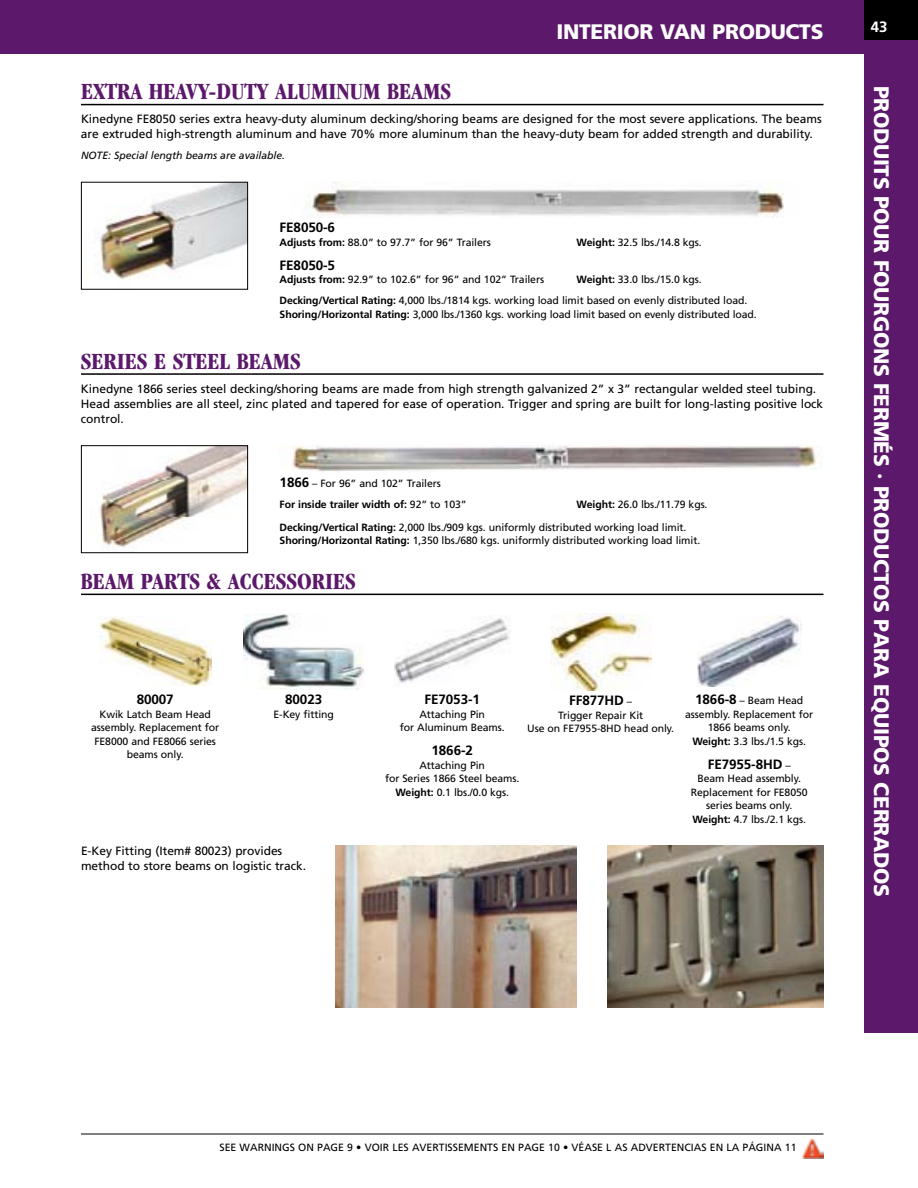
<style>
.page{position:relative;width:918px;height:1188px;background:#fff}
.page>*{position:absolute;margin:0;border:0;box-sizing:border-box;transform-origin:0 0}
.t1{font:700 condensed 24px "Garamond";color:#5c186a}
.t2{font:900 21px "Frutiger";letter-spacing:-.015em;color:#fff}
.t3{font:700 15px "Frutiger";color:#fff}
.t4{font:700 13.5px "Frutiger";letter-spacing:-.01em;color:#000}
.t5{font:12px/15px "Frutiger";letter-spacing:-.005em;color:#000}
.t6{font:10.5px/13.5px "Frutiger";letter-spacing:-.01em;color:#000;text-align:center}
.t7{font:italic 10.5px "Frutiger";letter-spacing:-.005em;color:#000}
.s1{font-weight:700}
.s2{font-weight:700;font-size:13.5px}
.s3{font-weight:400;font-size:10.5px}
</style>
<div class="page">
<div style="left:864px;top:0;width:54px;height:1032px;background:#5c186a"></div>
<div style="left:0;top:0;width:918px;height:54px;background:#5c186a"></div>
<div style="left:864px;top:0;width:54px;height:40px;background:#000"></div>
<hr style="left:81px;top:1134px;width:743px;height:1px;background:#000">
<img style="left:802px;top:1138px;width:21px;height:20px">
<hr style="left:81px;top:104px;width:743px;height:1px;background:#000">
<hr style="left:81px;top:373px;width:743px;height:2px;background:#000">
<hr style="left:81px;top:594px;width:743px;height:1px;background:#000">
<img style="left:99px;top:184px;width:147px;height:96px">
<div style="left:81px;top:182px;width:167px;height:108px;border:1px solid #000"></div>
<img style="left:306px;top:182px;width:478px;height:35px">
<img style="left:99px;top:447px;width:147px;height:102px">
<div style="left:81px;top:445px;width:167px;height:108px;border:1px solid #000"></div>
<img style="left:292px;top:445px;width:526px;height:27px">
<img style="left:99px;top:617px;width:112px;height:69px">
<img style="left:244px;top:613px;width:120px;height:76px">
<img style="left:394px;top:618px;width:116px;height:65px">
<img style="left:550px;top:613px;width:101px;height:77px">
<img style="left:697px;top:615px;width:104px;height:72px">
<img style="left:608px;top:845px;width:216px;height:162px">
<img style="left:335px;top:845px;width:242px;height:162px">
<h2 class="t2" style="left:557px;top:19px;width:268px">INTERIOR VAN PRODUCTS</h2>
<h3 class="t3" style="left:871px;top:18px;width:18px">43</h3>
<h1 class="t1" style="left:81px;top:78px;width:372px">EXTRA HEAVY-DUTY ALUMINUM BEAMS</h1>
<p class="t5" style="left:81px;top:112px;width:742px">Kinedyne FE8050 series extra heavy-duty aluminum decking/shoring beams are designed for the most severe applications. The beams are extruded high-strength aluminum and have 70% more aluminum than the heavy-duty beam for added strength and durability.</p>
<p class="t7" style="left:81px;top:150px;width:206px">NOTE: Special length beams are available.</p>
<p class="t4" style="left:280px;top:220px;width:57px">FE8050-6</p>
<p class="t6" style="left:280px;top:235px;width:213px"><span class="s1">Adjusts from:</span> 88.0” to 97.7” for 96” Trailers</p>
<p class="t6" style="left:577px;top:235px;width:127px"><span class="s1">Weight:</span> 32.5 lbs./14.8 kgs.</p>
<p class="t4" style="left:280px;top:257px;width:57px">FE8050-5</p>
<p class="t6" style="left:280px;top:273px;width:266px"><span class="s1">Adjusts from:</span> 92.9” to 102.6” for 96” and 102” Trailers</p>
<p class="t6" style="left:280px;top:269px;width:469px;line-height:21px;text-align:left;text-indent:297px"><span class="s1">Weight:</span> 33.0 lbs./15.0 kgs.<br><span class="s1">Decking/Vertical Rating:</span> 4,000 lbs./1814 kgs. working load limit based on evenly distributed load.</p>
<p class="t6" style="left:280px;top:307px;width:478px"><span class="s1">Shoring/Horizontal Rating:</span> 3,000 lbs./1360 kgs. working load limit based on evenly distributed load.</p>
<h1 class="t1" style="left:81px;top:348px;width:221px">SERIES E STEEL BEAMS</h1>
<p class="t5" style="left:81px;top:381px;width:744px">Kinedyne 1866 series steel decking/shoring beams are made from high strength galvanized 2” x 3” rectangular welded steel tubing.<br>Head assemblies are all steel, zinc plated and tapered for ease of operation. Trigger and spring are built for long-lasting positive lock control.</p>
<p class="t6" style="left:280px;top:473px;width:189px;line-height:21px;text-align:left"><span class="s2">1866</span> – For 96” and 102” Trailers<br><span class="s1">For inside trailer width of:</span> 92” to 103”</p>
<p class="t6" style="left:280px;top:494px;width:429px;line-height:22.5px;text-align:left;text-indent:297px"><span class="s1">Weight:</span> 26.0 lbs./11.79 kgs.<br><span class="s1">Decking/Vertical Rating:</span> 2,000 lbs./909 kgs. uniformly distributed working load limit.</p>
<p class="t6" style="left:280px;top:534px;width:422px"><span class="s1">Shoring/Horizontal Rating:</span> 1,350 lbs./680 kgs. uniformly distributed working load limit.</p>
<h1 class="t1" style="left:81px;top:568px;width:276px">BEAM PARTS &amp; ACCESSORIES</h1>
<p class="t4" style="left:137px;top:692px;width:38px">80007</p>
<p class="t6" style="left:91px;top:707px;width:129px">Kwik Latch Beam Head assembly. Replacement for<br>FE8000 and FE8066 series beams only.</p>
<p class="t4" style="left:285px;top:692px;width:38px">80023</p>
<p class="t6" style="left:274px;top:707px;width:62px">E-Key fitting</p>
<p class="t5" style="left:81px;top:843px;width:227px">E-Key Fitting (Item# 80023) provides method to store beams on logistic track.</p>
<p class="t4" style="left:425px;top:692px;width:57px">FE7053-1</p>
<p class="t6" style="left:400px;top:707px;width:106px">Attaching Pin<br>for Aluminum Beams.</p>
<p class="t4" style="left:432px;top:743px;width:43px">1866-2</p>
<p class="t6" style="left:385px;top:758px;width:136px">Attaching Pin<br>for Series 1866 Steel beams.<br><span class="s1">Weight:</span> 0.1 lbs./0.0 kgs.</p>
<p class="t4" style="left:569px;top:692px;width:64px">FF877HD <span class="s3">–</span></p>
<p class="t6" style="left:527px;top:708px;width:148px">Trigger Repair Kit<br>Use on FE7955-8HD head only.</p>
<p class="t6" style="left:685px;top:694px;width:129px"><span class="s2">1866-8</span> – Beam Head assembly. Replacement for<br>1866 beams only.<br><span class="s1">Weight:</span> 3.3 lbs./1.5 kgs.</p>
<p class="t4" style="left:708px;top:756px;width:84px">FE7955-8HD <span class="s3">–</span></p>
<p class="t6" style="left:691px;top:772px;width:118px">Beam Head assembly.<br>Replacement for FE8050 series beams only.<br><span class="s1">Weight:</span> 4.7 lbs./2.1 kgs.</p>
<h2 class="t2" style="left:894px;top:86px;width:813px;rotate:90deg">PRODUITS POUR FOURGONS FERMÉS · PRODUCTOS PARA EQUIPOS CERRADOS</h2>
<p class="t6" style="left:219px;top:1141px;width:579px">SEE WARN INGS ON PAG E 9 • VOIR LES AVERTISSEMENTS EN PAG E 10 • VÉASE L AS ADVERTENCIAS EN LA PÁG INA 11</p>
</div>
